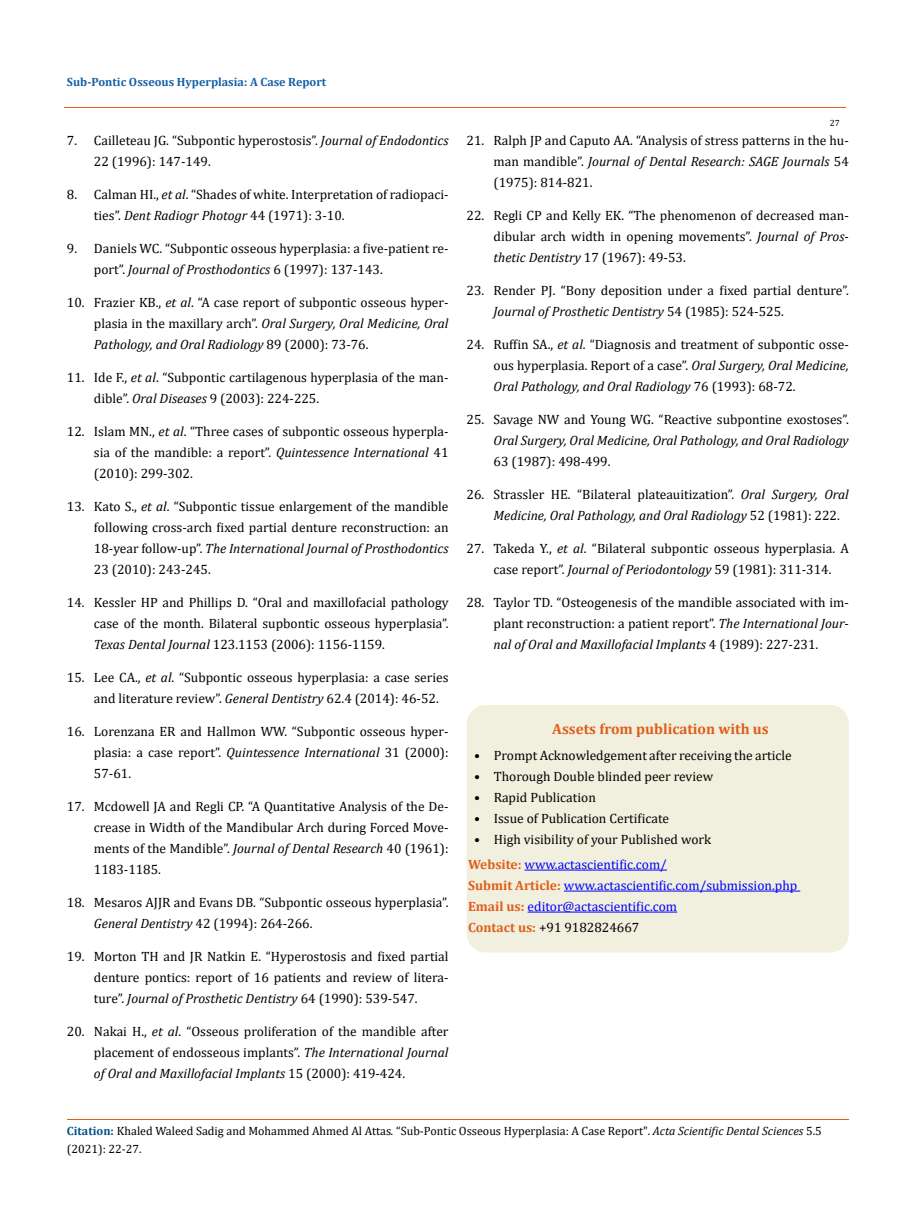
<style>
.page{position:relative;width:917px;height:1224px;background:#fff}
.page>*{position:absolute;margin:0;border:0;box-sizing:border-box;transform-origin:0 0}
.t1{font:700 15px "Cambria";color:#e05d1a}
.t2{font:13.5px/21px "Cambria";color:#000;text-align:justify}
.t3{font:13.5px/21px "Cambria";color:#00f}
.t4{font:italic 13.5px "Cambria";color:#000}
.t5{font:12px/18px "Cambria";color:#000}
.t6{font:700 12px "Cambria";color:#1560a6}
.t7{font:9px "Cambria";color:#000}
.s1{font-style:italic}
.s2{font-weight:700;color:#e05d1a}
.s3{color:#000}
.s4{font-weight:700;color:#035089}
</style>
<div class="page">
<div style="left:467px;top:706px;width:381px;height:246px;background:#f1f0de;border-radius:18px"></div>
<div style="left:466px;top:705px;width:382px;height:247px;border:2px solid #f1f0de;border-radius:18px"></div>
<hr style="left:524px;top:870px;width:143px;height:1px;background:#00f">
<hr style="left:564px;top:891px;width:236px;height:1px;background:#00f">
<hr style="left:527px;top:912px;width:150px;height:1px;background:#00f">
<hr style="left:64px;top:108px;width:781px;height:1px;background:#e05d1a">
<hr style="left:67px;top:1120px;width:781px;height:1px;background:#e05d1a">
<p class="t6" style="left:67px;top:73px;width:261px">Sub-Pontic Osseous Hyperplasia: A Case Report</p>
<p class="t2" style="left:94px;top:130px;width:356px;text-indent:-27px">7. Cailleteau JG. “Subpontic hyperostosis”. <span class="s1">Journal of Endodontics<br></span>22 (1996): 147-149.</p>
<p class="t2" style="left:94px;top:184px;width:356px;text-indent:-27px">8. Calman HI., <span class="s1">et al</span>. “Shades of white. Interpretation of radiopaci&shy;ties”. <span class="s1">Dent Radiogr Photogr</span> 44 (1971): 3-10.</p>
<p class="t2" style="left:94px;top:238px;width:356px;text-indent:-27px">9. Daniels WC. “Subpontic osseous hyperplasia: a five-patient re&shy;port”. <span class="s1">Journal of Prosthodontics</span> 6 (1997): 137-143.</p>
<p class="t2" style="left:94px;top:292px;width:356px;text-indent:-27px">10. Frazier KB., <span class="s1">et al</span>. “A case report of subpontic osseous hyper&shy;plasia in the maxillary arch”. <span class="s1">Oral Surgery, Oral Medicine, Oral Pathology, and Oral Radiology</span> 89 (2000): 73-76.</p>
<p class="t2" style="left:94px;top:367px;width:356px;text-indent:-27px">11. Ide F., <span class="s1">et al</span>. “Subpontic cartilagenous hyperplasia of the man&shy;dible”. <span class="s1">Oral Diseases</span> 9 (2003): 224-225.</p>
<p class="t2" style="left:94px;top:421px;width:356px;text-indent:-27px">12. Islam MN., <span class="s1">et al</span>. “Three cases of subpontic osseous hyperpla&shy;sia of the mandible: a report”. <span class="s1">Quintessence International</span> 41 (2010): 299-302.</p>
<p class="t2" style="left:94px;top:496px;width:356px;text-indent:-27px">13. Kato S., <span class="s1">et al</span>. “Subpontic tissue enlargement of the mandible following cross-arch fixed partial denture reconstruction: an 18-year follow-up”. <span class="s1">The International Journal of Prosthodontics </span>23 (2010): 243-245.</p>
<p class="t2" style="left:94px;top:592px;width:356px;text-indent:-27px">14. Kessler HP and Phillips D. “Oral and maxillofacial pathology case of the month. Bilateral supbontic osseous hyperplasia”.<br><span class="s1">Texas Dental Journal</span> 123.1153 (2006): 1156-1159.</p>
<p class="t2" style="left:94px;top:667px;width:356px;text-indent:-27px">15. Lee CA., <span class="s1">et al</span>. “Subpontic osseous hyperplasia: a case series and literature review”. <span class="s1">General Dentistry</span> 62.4 (2014): 46-52.</p>
<p class="t2" style="left:94px;top:721px;width:356px;text-indent:-27px">16. Lorenzana ER and Hallmon WW. “Subpontic osseous hyper&shy;plasia: a case report”. <span class="s1">Quintessence International</span> 31 (2000):<br>57-61.</p>
<p class="t2" style="left:94px;top:796px;width:356px;text-indent:-27px">17. Mcdowell JA and Regli CP. “A Quantitative Analysis of the De&shy;crease in Width of the Mandibular Arch during Forced Move&shy;ments of the Mandible”. <span class="s1">Journal of Dental Research</span> 40 (1961):<br>1183-1185.</p>
<p class="t2" style="left:94px;top:892px;width:356px;text-indent:-27px">18. Mesaros AJJR and Evans DB. “Subpontic osseous hyperplasia”.<br><span class="s1">General Dentistry</span> 42 (1994): 264-266.</p>
<p class="t2" style="left:94px;top:946px;width:356px;text-indent:-27px">19. Morton TH and JR Natkin E. “Hyperostosis and fixed partial denture pontics: report of 16 patients and review of litera&shy;ture”. <span class="s1">Journal of Prosthetic Dentistry</span> 64 (1990): 539-547.</p>
<p class="t2" style="left:94px;top:1021px;width:356px;text-indent:-27px">20. Nakai H., <span class="s1">et al</span>. “Osseous proliferation of the mandible after placement of endosseous implants”. <span class="s1">The International Journal of Oral and Maxillofacial Implants</span> 15 (2000): 419-424.</p>
<p class="t7" style="left:829px;top:118px;width:11px">27</p>
<p class="t2" style="left:493px;top:130px;width:357px;text-indent:-27px">21. Ralph JP and Caputo AA. “Analysis of stress patterns in the hu&shy;man mandible”. <span class="s1">Journal of Dental Research: SAGE Journals</span> 54 (1975): 814-821.</p>
<p class="t2" style="left:493px;top:205px;width:357px;text-indent:-27px">22. Regli CP and Kelly EK. “The phenomenon of decreased man&shy;dibular arch width in opening movements”. <span class="s1">Journal of Pros&shy;thetic Dentistry</span> 17 (1967): 49-53.</p>
<p class="t2" style="left:493px;top:280px;width:357px;text-indent:-27px">23. Render PJ. “Bony deposition under a fixed partial denture”.<br><span class="s1">Journal of Prosthetic Dentistry</span> 54 (1985): 524-525.</p>
<p class="t2" style="left:493px;top:334px;width:357px;text-indent:-27px">24. Ruffin SA., <span class="s1">et al</span>. “Diagnosis and treatment of subpontic osse&shy;ous hyperplasia. Report of a case”. <span class="s1">Oral Surgery, Oral Medicine, Oral Pathology, and Oral Radiology</span> 76 (1993): 68-72.</p>
<p class="t2" style="left:466px;top:409px;width:384px">25. Savage NW and Young WG. “Reactive subpontine exostoses”.</p>
<p class="t4" style="left:493px;top:431px;width:357px">Oral Surgery, Oral Medicine, Oral Pathology, and Oral Radiology</p>
<p class="t2" style="left:493px;top:451px;width:118px">63 (1987): 498-499.</p>
<p class="t2" style="left:493px;top:484px;width:357px;text-indent:-27px">26. Strassler HE. “Bilateral plateauitization”. <span class="s1">Oral Surgery, Oral<br>Medicine, Oral Pathology, and Oral Radiology</span> 52 (1981): 222.</p>
<p class="t2" style="left:493px;top:538px;width:357px;text-indent:-27px">27. Takeda Y., <span class="s1">et al</span>. “Bilateral subpontic osseous hyperplasia. A case report”. <span class="s1">Journal of Periodontology</span> 59 (1981): 311-314.</p>
<p class="t2" style="left:493px;top:592px;width:357px;text-indent:-27px">28. Taylor TD. “Osteogenesis of the mandible associated with im&shy;plant reconstruction: a patient report”. <span class="s1">The International Jour&shy;nal of Oral and Maxillofacial Implants</span> 4 (1989): 227-231.</p>
<p class="t1" style="left:552px;top:718px;width:218px">Assets from publication with us</p>
<p class="t2" style="left:474px;top:744px;width:319px">• Prompt Acknowledgement after receiving the article</p>
<p class="t2" style="left:474px;top:765px;width:240px">• Thorough Double blinded peer review</p>
<p class="t2" style="left:474px;top:786px;width:123px">• Rapid Publication</p>
<p class="t2" style="left:474px;top:807px;width:196px">• Issue of Publication Certificate</p>
<p class="t2" style="left:474px;top:828px;width:238px">• High visibility of your Published work</p>
<p class="t3" style="left:468px;top:854px;width:330px"><span class="s2">Website:</span> www.actascientific.com/<br><span class="s2">Submit Article:</span> www.actascientific.com/submission.php <span class="s2">Email us:</span> editor@actascientific.com<br><span class="s2">Contact us:</span> <span class="s3">+91 9182824667</span></p>
<p class="t5" style="left:67px;top:1122px;width:756px"><span class="s4">Citation:</span> Khaled Waleed Sadig and Mohammed Ahmed Al Attas<span class="s1">.</span> “Sub-Pontic Osseous Hyperplasia: A Case Report". <span class="s1">Acta Scientific Dental Sciences</span> 5.5 (2021): 22-27.</p>
</div>
